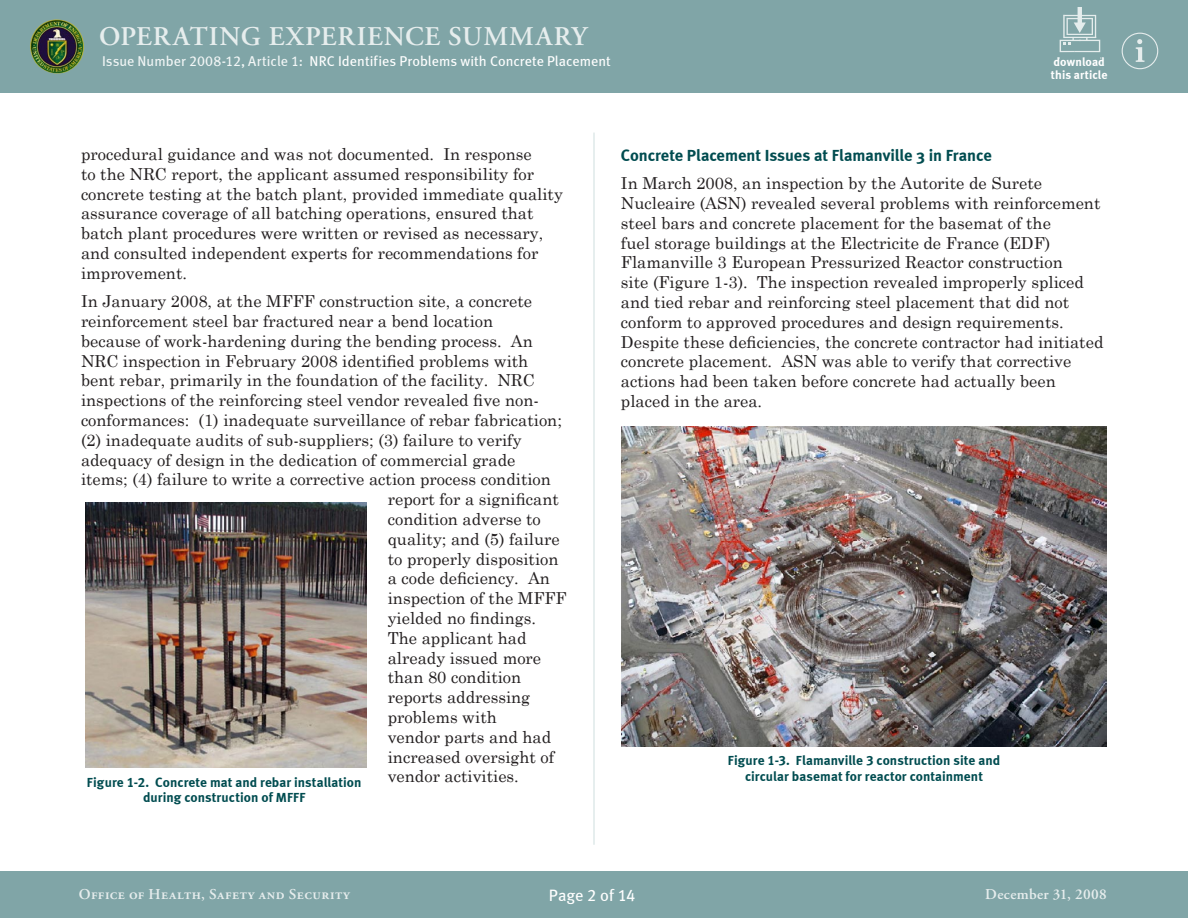
<style>
.page{position:relative;width:1188px;height:918px;background:#fff}
.page>*{position:absolute;margin:0;border:0;box-sizing:border-box;transform-origin:0 0}
.t1{font:600 27px "Adobe Garamond Pro";letter-spacing:.14em;color:#e6eded}
.t2{font:16.5px/19.8px "Century Schoolbook";color:#231f20}
.t3{font:700 16.5px "Meta";letter-spacing:-.005em;color:#004c50}
.t4{font:16.5px "Meta Book LF";color:#fff}
.t5{font:600 15px "Adobe Garamond Pro";letter-spacing:.03em;color:#e6eded}
.t6{font:14.25px "Meta Book LF";letter-spacing:.005em;color:#fff}
.t7{font:13.5px/15.8px "Meta Bold LF";letter-spacing:.005em;color:#004c50;text-align:center}
.t8{font:12px/13.5px "Meta Bold LF";letter-spacing:.01em;color:#fff}
.s1{color:#f2f6f6}
</style>
<div class="page">
<div style="left:0;top:0;width:1188px;height:92px;background:#80a5a7"></div>
<div style="left:0;top:872px;width:1188px;height:46px;background:#80a5a7"></div>
<img style="left:30px;top:19px;width:54px;height:54px">
<div style="left:1122px;top:33px;width:36px;height:36px;border:1px solid #e6eded;border-radius:50%"></div>
<svg style="left:1136px;top:39px;width:8px;height:23px"></svg>
<img style="left:86px;top:502px;width:281px;height:266px">
<img style="left:621px;top:426px;width:486px;height:320px">
<hr style="left:1078px;top:8px;width:4px;height:16px;background:#e5eded">
<svg style="left:1060px;top:15px;width:40px;height:37px"></svg>
<hr style="left:593px;top:133px;width:2px;height:711px;background:#dfe9e9">
<h1 class="t1" style="left:99px;top:21px;width:487px">Operating Experience Summary</h1>
<p class="t6" style="left:102px;top:53px;width:510px"><span class="s1">Issue Number 2008-12, Article 1:</span> NRC Identifies Problems with Concrete Placement</p>
<p class="t8" style="left:1051px;top:55px;width:58px">download this article</p>
<p class="t2" style="left:81px;top:143px;width:483px">procedural guidance and was not documented. In response<br>to the NRC report, the applicant assumed responsibility for concrete testing at the batch plant, provided immediate quality assurance coverage of all batching operations, ensured that batch plant procedures were written or revised as necessary, and consulted independent experts for recommendations for improvement.</p>
<p class="t2" style="left:81px;top:290px;width:453px">In January 2008, at the MFFF construction site, a concrete</p>
<p class="t2" style="left:81px;top:310px;width:414px">reinforcement steel bar fractured near a bend location</p>
<p class="t2" style="left:81px;top:330px;width:453px">because of work-hardening during the bending process. An</p>
<p class="t2" style="left:81px;top:349px;width:449px">NRC inspection in February 2008 identified problems with</p>
<p class="t2" style="left:81px;top:369px;width:455px">bent rebar, primarily in the foundation of the facility. NRC</p>
<p class="t2" style="left:81px;top:389px;width:457px">inspections of the reinforcing steel vendor revealed five non-</p>
<p class="t2" style="left:81px;top:409px;width:482px">conformances: (1) inadequate surveillance of rebar fabrication;</p>
<p class="t2" style="left:81px;top:429px;width:442px">(2) inadequate audits of sub-suppliers; (3) failure to verify</p>
<p class="t2" style="left:81px;top:448px;width:436px">adequacy of design in the dedication of commercial grade</p>
<p class="t2" style="left:81px;top:468px;width:471px">items; (4) failure to write a corrective action process condition</p>
<p class="t2" style="left:388px;top:488px;width:173px">report for a significant</p>
<p class="t2" style="left:388px;top:508px;width:155px">condition adverse to</p>
<p class="t2" style="left:388px;top:528px;width:174px">quality; and (5) failure</p>
<p class="t2" style="left:388px;top:547px;width:172px">to properly disposition</p>
<p class="t2" style="left:388px;top:567px;width:164px">a code deficiency. An</p>
<p class="t2" style="left:388px;top:587px;width:180px">inspection of the MFFF</p>
<p class="t2" style="left:388px;top:607px;width:150px">yielded no findings.</p>
<p class="t2" style="left:388px;top:627px;width:140px">The applicant had</p>
<p class="t2" style="left:388px;top:646px;width:155px">already issued more</p>
<p class="t2" style="left:388px;top:666px;width:135px">than 80 condition</p>
<p class="t2" style="left:388px;top:686px;width:144px">reports addressing</p>
<p class="t2" style="left:388px;top:706px;width:111px">problems with</p>
<p class="t2" style="left:388px;top:726px;width:165px">vendor parts and had</p>
<p class="t2" style="left:388px;top:745px;width:168px">increased oversight of</p>
<p class="t2" style="left:388px;top:765px;width:133px">vendor activities.</p>
<p class="t7" style="left:87px;top:774px;width:276px">Figure 1-2. Concrete mat and rebar installation during construction of MFFF</p>
<p class="t3" style="left:621px;top:145px;width:372px">Concrete Placement Issues at Flamanville 3 in France</p>
<p class="t2" style="left:621px;top:172px;width:484px">In March 2008, an inspection by the Autorite de Surete Nucleaire (ASN) revealed several problems with reinforcement steel bars and concrete placement for the basemat of the<br>fuel storage buildings at the Electricite de France (EDF)<br>Flamanville 3 European Pressurized Reactor construction<br>site (Figure 1-3). The inspection revealed improperly spliced and tied rebar and reinforcing steel placement that did not conform to approved procedures and design requirements.<br>Despite these deficiencies, the concrete contractor had initiated concrete placement. ASN was able to verify that corrective actions had been taken before concrete had actually been placed in the area.</p>
<p class="t7" style="left:728px;top:752px;width:274px">Figure 1-3. Flamanville 3 construction site and circular basemat for reactor containment</p>
<p class="t5" style="left:79px;top:886px;width:273px">Office of Health, Safety and Security</p>
<p class="t5" style="left:985px;top:886px;width:123px">December 31, 2008</p>
<p class="t4" style="left:549px;top:886px;width:88px">Page 2 of 14</p>
</div>
